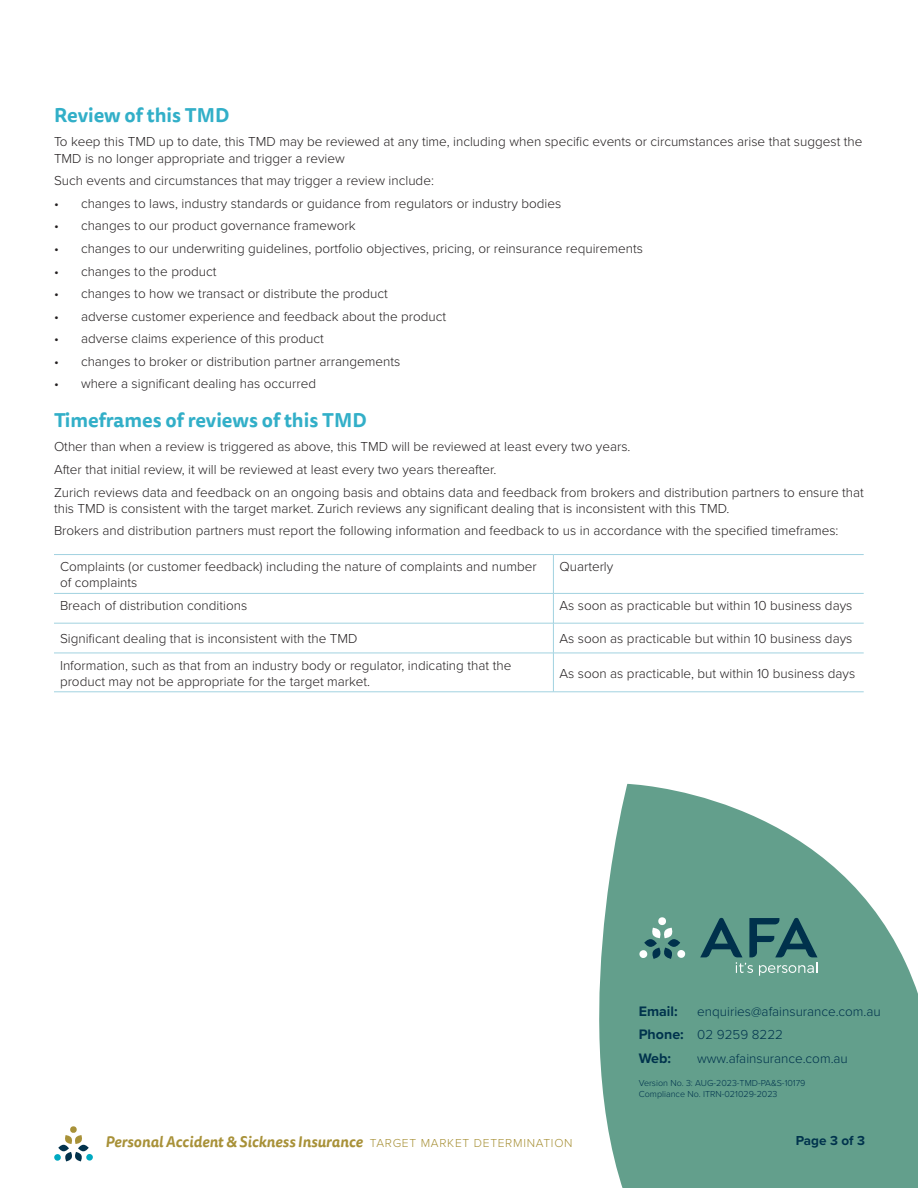
<style>
.page{position:relative;width:918px;height:1188px;background:#fff}
.page>*{position:absolute;margin:0;border:0;box-sizing:border-box;transform-origin:0 0}
.Body_Header{font:700 19.5px "Tisa Sans Pro";color:#32afc8}
.t1{font:italic 700 15px "Tisa Sans Pro";color:#a89138}
.Body{font:700 14.25px "Proxima Nova";color:#00334d}
.Body-2{font:300 13.5px/16.2px "Proxima Nova";color:#231f20}
.Body-3{font:300 13.5px "Proxima Nova";color:#00334d}
.t2{font:700 13.5px "Proxima Nova";color:#00334d}
.Part_Header{font:300 9px/10.8px "Proxima Nova";color:#00334d}
.s1{font-weight:700;font-size:14.25px}
.s2{font-family:"Proxima Nova";font-weight:300;font-style:normal;font-size:12px}
</style>
<div class="page">
<svg style="left:599px;top:784px;width:319px;height:404px;fill:#639f8c"></svg>
<svg style="left:78px;top:1145px;width:11px;height:6px"></svg>
<svg style="left:58px;top:1145px;width:11px;height:6px"></svg>
<svg style="left:54px;top:1152px;width:39px;height:10px"></svg>
<svg style="left:65px;top:1126px;width:17px;height:18px"></svg>
<hr style="left:54px;top:554px;width:499px;height:1px;background:#a1d2e0">
<hr style="left:553px;top:554px;width:311px;height:1px;background:#a1d2e0">
<hr style="left:553px;top:555px;width:1px;height:38px;background:#a1d2e0">
<hr style="left:54px;top:593px;width:499px;height:1px;background:#a1d2e0">
<hr style="left:553px;top:593px;width:311px;height:1px;background:#a1d2e0">
<svg style="left:553px;top:594px;width:1px;height:29px"></svg>
<hr style="left:54px;top:623px;width:499px;height:1px;background:#a1d2e0">
<hr style="left:553px;top:623px;width:311px;height:1px;background:#a1d2e0">
<hr style="left:553px;top:623px;width:1px;height:30px;background:#a1d2e0">
<hr style="left:54px;top:653px;width:499px;height:1px;background:#a1d2e0">
<hr style="left:553px;top:653px;width:311px;height:1px;background:#a1d2e0">
<hr style="left:553px;top:653px;width:1px;height:39px;background:#a1d2e0">
<hr style="left:54px;top:692px;width:499px;height:1px;background:#a1d2e0">
<hr style="left:553px;top:692px;width:311px;height:1px;background:#a1d2e0">
<svg style="left:668px;top:939px;width:12px;height:8px"></svg>
<svg style="left:644px;top:939px;width:13px;height:8px"></svg>
<svg style="left:639px;top:948px;width:48px;height:12px"></svg>
<svg style="left:651px;top:917px;width:22px;height:21px"></svg>
<svg style="left:700px;top:917px;width:118px;height:59px;background:#4e867f"></svg>
<p class="Body_Header" style="left:54px;top:101px;width:177px">Review of this TMD</p>
<p class="Body-2" style="left:54px;top:133px;width:810px">To keep this TMD up to date, this TMD may be reviewed at any time, including when specific events or circumstances arise that suggest the<br>TMD is no longer appropriate and trigger a review</p>
<p class="Body-2" style="left:54px;top:172px;width:381px">Such events and circumstances that may trigger a review include:</p>
<p class="Body-2" style="left:54px;top:195px;width:509px">• changes to laws, industry standards or guidance from regulators or industry bodies</p>
<p class="Body-2" style="left:54px;top:217px;width:303px">• changes to our product governance framework</p>
<p class="Body-2" style="left:54px;top:240px;width:591px">• changes to our underwriting guidelines, portfolio objectives, pricing, or reinsurance requirements</p>
<p class="Body-2" style="left:54px;top:262px;width:164px">• changes to the product</p>
<p class="Body-2" style="left:54px;top:285px;width:335px">• changes to how we transact or distribute the product</p>
<p class="Body-2" style="left:54px;top:307px;width:394px">• adverse customer experience and feedback about the product</p>
<p class="Body-2" style="left:54px;top:330px;width:271px">• adverse claims experience of this product</p>
<p class="Body-2" style="left:54px;top:353px;width:348px">• changes to broker or distribution partner arrangements</p>
<p class="Body-2" style="left:54px;top:375px;width:264px">• where a significant dealing has occurred</p>
<p class="Body_Header" style="left:54px;top:406px;width:314px">Timeframes of reviews of this TMD</p>
<p class="Body-2" style="left:54px;top:438px;width:578px">Other than when a review is triggered as above, this TMD will be reviewed at least every two years.</p>
<p class="Body-2" style="left:54px;top:461px;width:444px">After that initial review, it will be reviewed at least every two years thereafter.</p>
<p class="Body-2" style="left:54px;top:483px;width:811px">Zurich reviews data and feedback on an ongoing basis and obtains data and feedback from brokers and distribution partners to ensure that this TMD is consistent with the target market. Zurich reviews any significant dealing that is inconsistent with this TMD.</p>
<p class="Body-2" style="left:54px;top:522px;width:786px">Brokers and distribution partners must report the following information and feedback to us in accordance with the specified timeframes:</p>
<p class="Body-2" style="left:60px;top:558px;width:478px">Complaints (or customer feedback) including the nature of complaints and number of complaints</p>
<p class="Body-2" style="left:559px;top:558px;width:55px">Quarterly</p>
<p class="Body-2" style="left:60px;top:597px;width:189px">Breach of distribution conditions</p>
<p class="Body-2" style="left:559px;top:597px;width:294px">As soon as practicable but within 10 business days</p>
<p class="Body-2" style="left:60px;top:630px;width:299px">Significant dealing that is inconsistent with the TMD</p>
<p class="Body-2" style="left:559px;top:630px;width:294px">As soon as practicable but within 10 business days</p>
<p class="Body-2" style="left:60px;top:656px;width:453px">Information, such as that from an industry body or regulator, indicating that the product may not be appropriate for the target market.</p>
<p class="Body-2" style="left:559px;top:664px;width:297px">As soon as practicable, but within 10 business days</p>
<p class="Body" style="left:639px;top:1001px;width:40px">Email:</p>
<p class="Body-3" style="left:697px;top:1001px;width:185px">enquiries@afainsurance.com.au</p>
<p class="Body-3" style="left:639px;top:1025px;width:146px"><span class="s1">Phone:</span> 02 9259 8222</p>
<p class="Body" style="left:639px;top:1048px;width:34px">Web:</p>
<p class="Body-3" style="left:697px;top:1048px;width:152px">www.afainsurance.com.au</p>
<p class="Part_Header" style="left:639px;top:1077px;width:168px">Version No. 3: AUG-2023-TMD-PA&amp;S-10179<br>Compliance No. ITRN-021029-2023</p>
<p class="t1" style="left:105px;top:1130px;width:469px">Personal Accident &amp; Sickness Insurance <span class="s2">TARGET MARKET DETERMINATION</span></p>
<p class="t2" style="left:796px;top:1131px;width:71px">Page 3 of 3</p>
</div>
